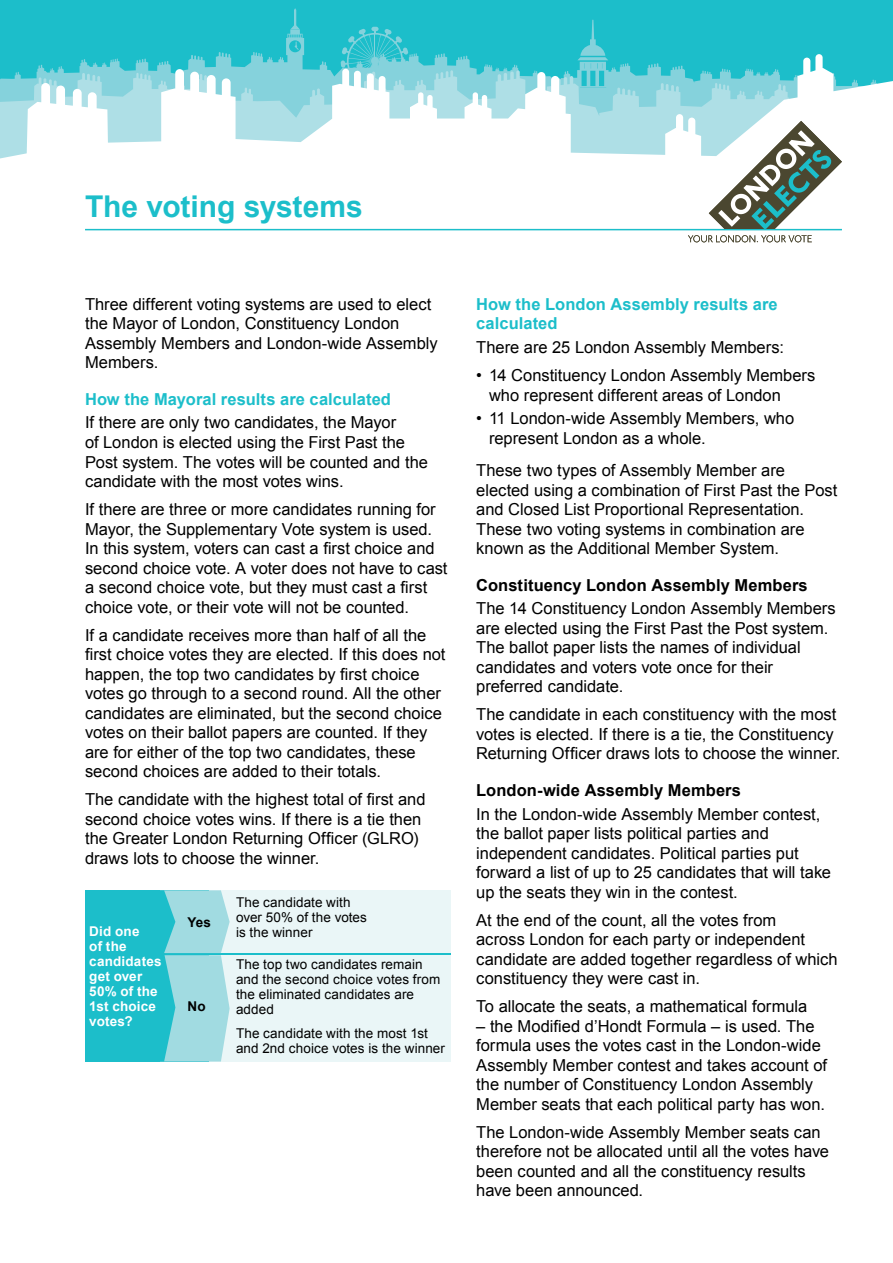
<style>
.page{position:relative;width:893px;height:1263px;background:#fff}
.page>*{position:absolute;margin:0;border:0;box-sizing:border-box;transform-origin:0 0}
.t1{font:700 30px "Arial";letter-spacing:-.005em;color:#1cbeca}
.t2{font:16.5px/19.5px "Arial";color:#000}
.t3{font:700 16.5px/19.5px "Arial";letter-spacing:.005em;color:#1cbeca}
.t4{font:700 16.5px "Arial";letter-spacing:.005em;color:#000}
.t5{font:13.5px/15px "Arial";letter-spacing:.005em;color:#000}
.t6{font:700 13.5px/15px "Arial";letter-spacing:.015em;color:#fff}
.t7{font:700 13.5px "Arial";color:#000}
</style>
<div class="page">
<div style="left:0;top:0;width:893px;height:214px;background:#1cbeca"></div>
<svg style="left:295px;top:42px;width:4px;height:8px"></svg>
<svg style="left:291px;top:8px;width:9px;height:21px"></svg>
<svg style="left:342px;top:27px;width:67px;height:27px"></svg>
<svg style="left:580px;top:20px;width:25px;height:34px"></svg>
<svg style="left:0;top:54px;width:832px;height:160px;background:#caecf0"></svg>
<div style="left:209px;top:955px;width:242px;height:106px;background:#eaf6f7"></div>
<div style="left:209px;top:890px;width:242px;height:63px;background:#eaf6f7"></div>
<svg style="left:85px;top:890px;width:145px;height:171px;background:#54cad4"></svg>
<hr style="left:85px;top:229px;width:757px;height:1px;background:#1cbeca">
<svg style="left:709px;top:73px;width:184px;height:156px;background:#c2d6d4"></svg>
<svg style="left:688px;top:235px;width:124px;height:7px"></svg>
<h1 class="t1" style="left:85px;top:187px;width:279px">The voting systems</h1>
<p class="t2" style="left:85px;top:294px;width:354px">Three different voting systems are used to elect the Mayor of London, Constituency London Assembly Members and London-wide Assembly Members.</p>
<p class="t3" style="left:85px;top:390px;width:307px">How the Mayoral results are calculated</p>
<p class="t2" style="left:85px;top:413px;width:344px">If there are only two candidates, the Mayor<br>of London is elected using the First Past the Post system. The votes will be counted and the candidate with the most votes wins.</p>
<p class="t2" style="left:85px;top:500px;width:364px">If there are three or more candidates running for Mayor, the Supplementary Vote system is used.<br>In this system, voters can cast a first choice and second choice vote. A voter does not have to cast a second choice vote, but they must cast a first choice vote, or their vote will not be counted.</p>
<p class="t2" style="left:85px;top:625px;width:362px">If a candidate receives more than half of all the first choice votes they are elected. If this does not happen, the top two candidates by first choice votes go through to a second round. All the other candidates are eliminated, but the second choice votes on their ballot papers are counted. If they are for either of the top two candidates, these second choices are added to their totals.</p>
<p class="t2" style="left:85px;top:790px;width:342px">The candidate with the highest total of first and second choice votes wins. If there is a tie then the Greater London Returning Officer (GLRO) draws lots to choose the winner.</p>
<p class="t6" style="left:89px;top:924px;width:74px">Did one<br>of the candidates get over<br>50% of the<br>1st choice votes?</p>
<p class="t7" style="left:187px;top:913px;width:25px">Yes</p>
<p class="t7" style="left:187px;top:998px;width:20px">No</p>
<p class="t5" style="left:236px;top:894px;width:133px">The candidate with over 50% of the votes is the winner</p>
<p class="t5" style="left:236px;top:957px;width:206px">The top two candidates remain and the second choice votes from the eliminated candidates are added</p>
<p class="t5" style="left:236px;top:1026px;width:211px">The candidate with the most 1st and 2nd choice votes is the winner</p>
<p class="t3" style="left:476px;top:295px;width:303px">How the London Assembly results are calculated</p>
<p class="t2" style="left:476px;top:338px;width:309px">There are 25 London Assembly Members:</p>
<p class="t2" style="left:489px;top:366px;width:328px;text-indent:-13px">• 14 Constituency London Assembly Members who represent different areas of London</p>
<p class="t2" style="left:489px;top:409px;width:307px;text-indent:-13px">• 11 London-wide Assembly Members, who represent London as a whole.</p>
<p class="t2" style="left:476px;top:461px;width:363px">These two types of Assembly Member are elected using a combination of First Past the Post and Closed List Proportional Representation.<br>These two voting systems in combination are known as the Additional Member System.</p>
<p class="t4" style="left:476px;top:574px;width:333px">Constituency London Assembly Members</p>
<p class="t2" style="left:476px;top:599px;width:361px">The 14 Constituency London Assembly Members are elected using the First Past the Post system.<br>The ballot paper lists the names of individual candidates and voters vote once for their preferred candidate.</p>
<p class="t2" style="left:476px;top:705px;width:366px">The candidate in each constituency with the most votes is elected. If there is a tie, the Constituency<br>Returning Officer draws lots to choose the winner.</p>
<p class="t4" style="left:476px;top:779px;width:266px">London-wide Assembly Members</p>
<p class="t2" style="left:476px;top:804px;width:356px">In the London-wide Assembly Member contest, the ballot paper lists political parties and independent candidates. Political parties put forward a list of up to 25 candidates that will take up the seats they win in the contest.</p>
<p class="t2" style="left:476px;top:910px;width:363px">At the end of the count, all the votes from<br>across London for each party or independent candidate are added together regardless of which constituency they were cast in.</p>
<p class="t2" style="left:476px;top:997px;width:332px">To allocate the seats, a mathematical formula</p>
<p class="t2" style="left:476px;top:1016px;width:352px">– the Modified d’Hondt Formula – is used. The formula uses the votes cast in the London-wide Assembly Member contest and takes account of the number of Constituency London Assembly Member seats that each political party has won.</p>
<p class="t2" style="left:476px;top:1122px;width:354px">The London-wide Assembly Member seats can therefore not be allocated until all the votes have been counted and all the constituency results have been announced.</p>
</div>
